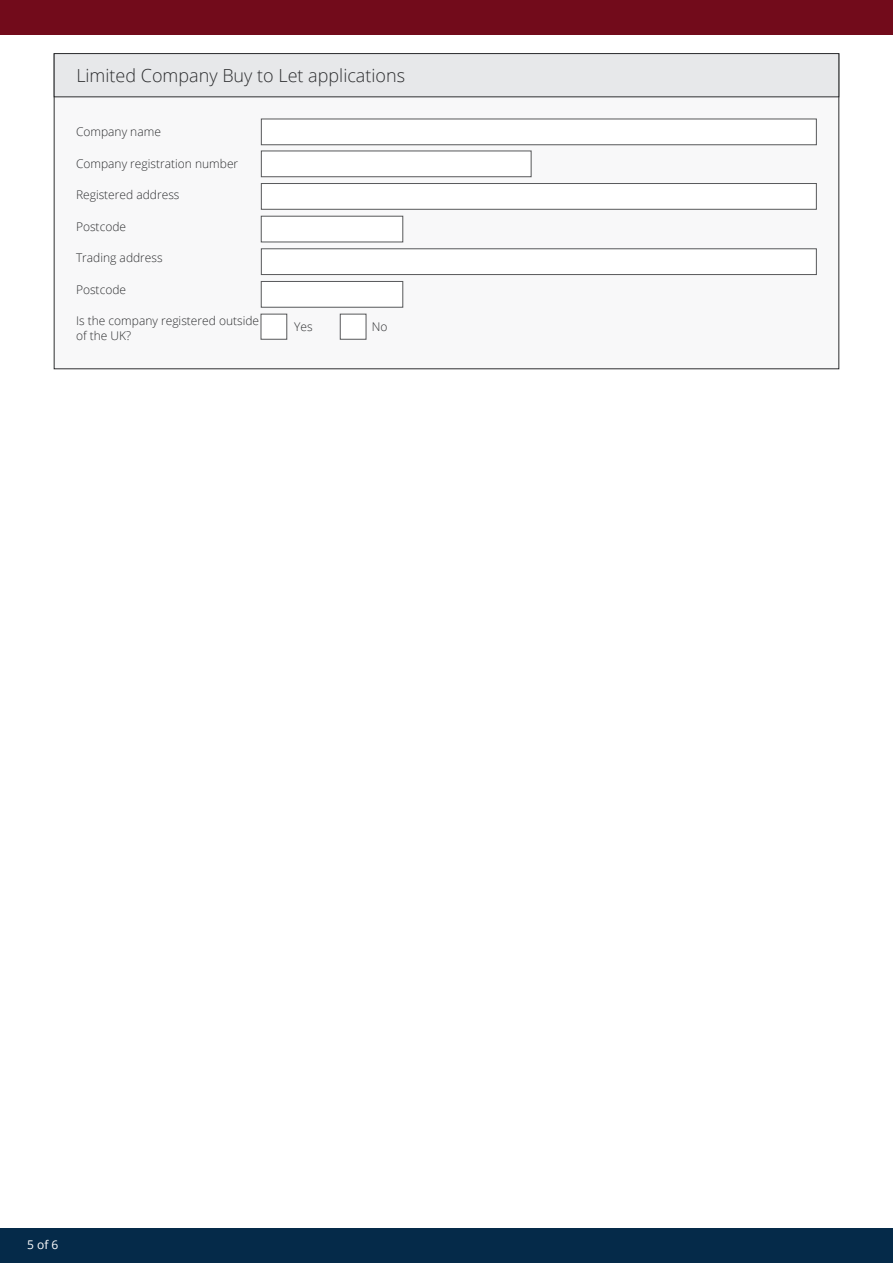
<style>
.page{position:relative;width:893px;height:1263px;background:#fff}
.page>*{position:absolute;margin:0;border:0;box-sizing:border-box;transform-origin:0 0}
.ParaStyle06-Leading_35_4_pts__Align_Left{font:300 18px "Open Sans";color:#2d2e30}
.ParaStyle01-Leading_Auto__Align_Left{font:300 12px/14.4px "Open Sans";color:#2d2e30}
.t1{font:12px "Open Sans";color:#fff}
</style>
<div class="page">
<div style="left:54px;top:54px;width:785px;height:315px;background:#f8f8f9"></div>
<div style="left:54px;top:53px;width:785px;height:44px;background:#e7e8ea;border:1px solid #2d2e30"></div>
<div style="left:261px;top:119px;width:555px;height:26px;background:#fff;border:1px solid #57585a"></div>
<div style="left:261px;top:151px;width:270px;height:26px;background:#fff;border:1px solid #57585a"></div>
<div style="left:261px;top:183px;width:555px;height:26px;background:#fff;border:1px solid #57585a"></div>
<div style="left:261px;top:216px;width:142px;height:26px;background:#fff;border:1px solid #57585a"></div>
<div style="left:261px;top:249px;width:555px;height:26px;background:#fff;border:1px solid #57585a"></div>
<div style="left:261px;top:281px;width:142px;height:26px;background:#fff;border:1px solid #57585a"></div>
<div style="left:261px;top:314px;width:26px;height:25px;background:#fff"></div>
<div style="left:340px;top:314px;width:26px;height:25px;background:#fff"></div>
<div style="left:0;top:0;width:893px;height:34px;background:#720b1b"></div>
<div style="left:0;top:1229px;width:893px;height:34px;background:#052a49"></div>
<p class="ParaStyle06-Leading_35_4_pts__Align_Left" style="left:76px;top:63px;width:330px">Limited Company Buy to Let applications</p>
<p class="ParaStyle01-Leading_Auto__Align_Left" style="left:76px;top:125px;width:86px">Company name</p>
<p class="ParaStyle01-Leading_Auto__Align_Left" style="left:76px;top:156px;width:164px">Company registration number</p>
<p class="ParaStyle01-Leading_Auto__Align_Left" style="left:76px;top:188px;width:105px">Registered address</p>
<p class="ParaStyle01-Leading_Auto__Align_Left" style="left:76px;top:219px;width:52px">Postcode</p>
<p class="ParaStyle01-Leading_Auto__Align_Left" style="left:76px;top:251px;width:88px">Trading address</p>
<p class="ParaStyle01-Leading_Auto__Align_Left" style="left:76px;top:282px;width:52px">Postcode</p>
<p class="ParaStyle01-Leading_Auto__Align_Left" style="left:76px;top:314px;width:185px">Is the company registered outside of the UK?</p>
<p class="ParaStyle01-Leading_Auto__Align_Left" style="left:294px;top:320px;width:20px">Yes</p>
<p class="ParaStyle01-Leading_Auto__Align_Left" style="left:372px;top:320px;width:17px">No</p>
<p class="t1" style="left:27px;top:1236px;width:33px">5 of 6</p>
</div>
